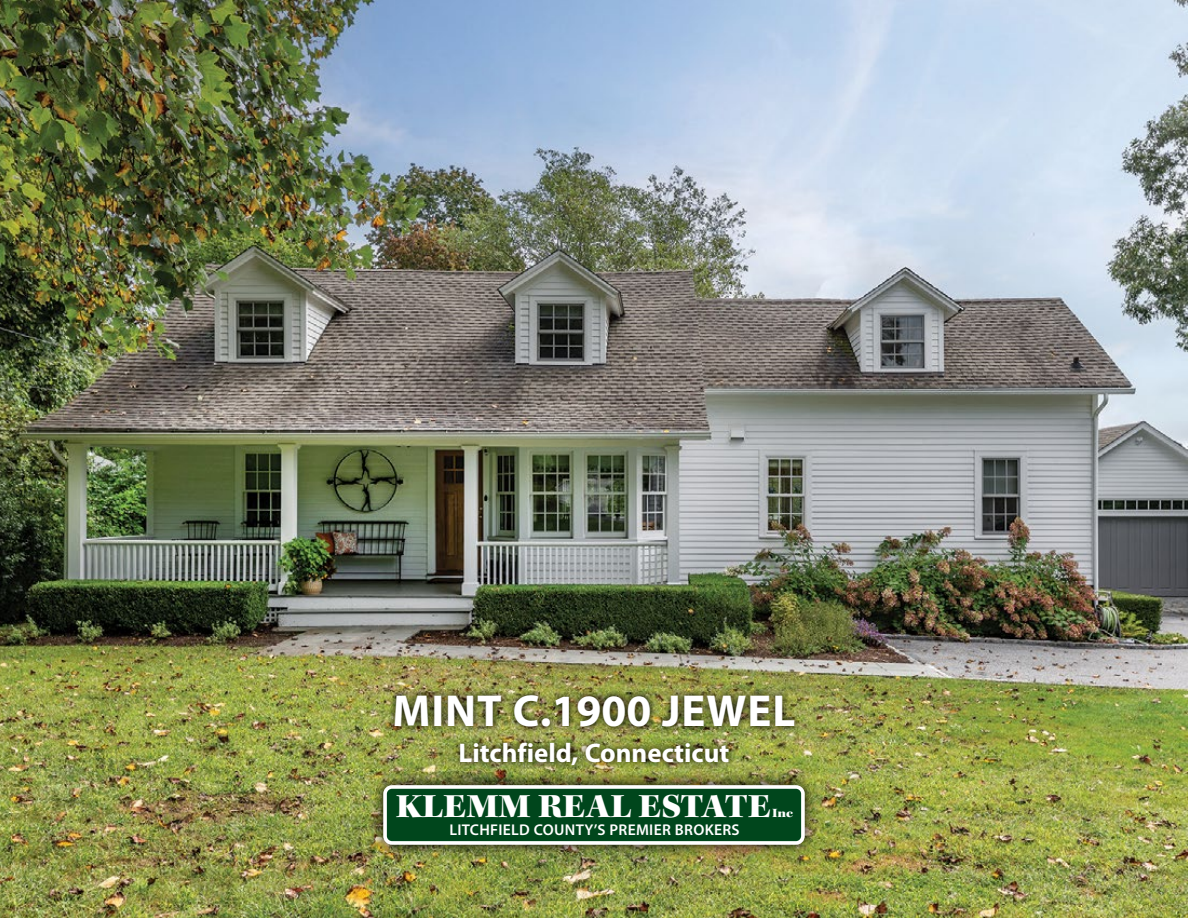
<style>
.page{position:relative;width:1188px;height:918px;background:#fff}
.page>*{position:absolute;margin:0;border:0;box-sizing:border-box;transform-origin:0 0}
.t1{font:700 45px "Myriad Pro";letter-spacing:.02em;color:#fff}
.t2{font:33.45px "Kepler Std Black Ext Subh";letter-spacing:-.005em;color:#fff;scale:.95 1}
.t3{font:700 27px "Myriad Pro";color:#fff}
.t4{font:600 15.6px "Myriad Pro";letter-spacing:.02em;color:#fff}
.t5{font:12.45px "Kepler Std Black Ext Subh";color:#fff}
</style>
<div class="page">
<img style="left:0;top:0;width:1188px;height:918px">
<img style="left:387px;top:687px;width:415px;height:83px">
<img style="left:368px;top:770px;width:452px;height:90px">
<div style="left:385px;top:787px;width:418px;height:56px;background:#00461c;border-radius:7px"></div>
<div style="left:383px;top:785px;width:422px;height:60px;border:4px solid #fff;border-radius:7px"></div>
<h1 class="t1" style="left:393px;top:681px;width:404px">MINT C.1900 JEWEL</h1>
<h3 class="t3" style="left:459px;top:735px;width:272px">Litchfield, Connecticut</h3>
<h2 class="t2" style="left:396px;top:787px;width:397px">KLEMM REAL ESTATE</h2>
<p class="t5" style="left:772px;top:806px;width:23px">Inc</p>
<p class="t4" style="left:449px;top:819px;width:292px">LITCHFIELD COUNTY’S PREMIER BROKERS</p>
</div>
